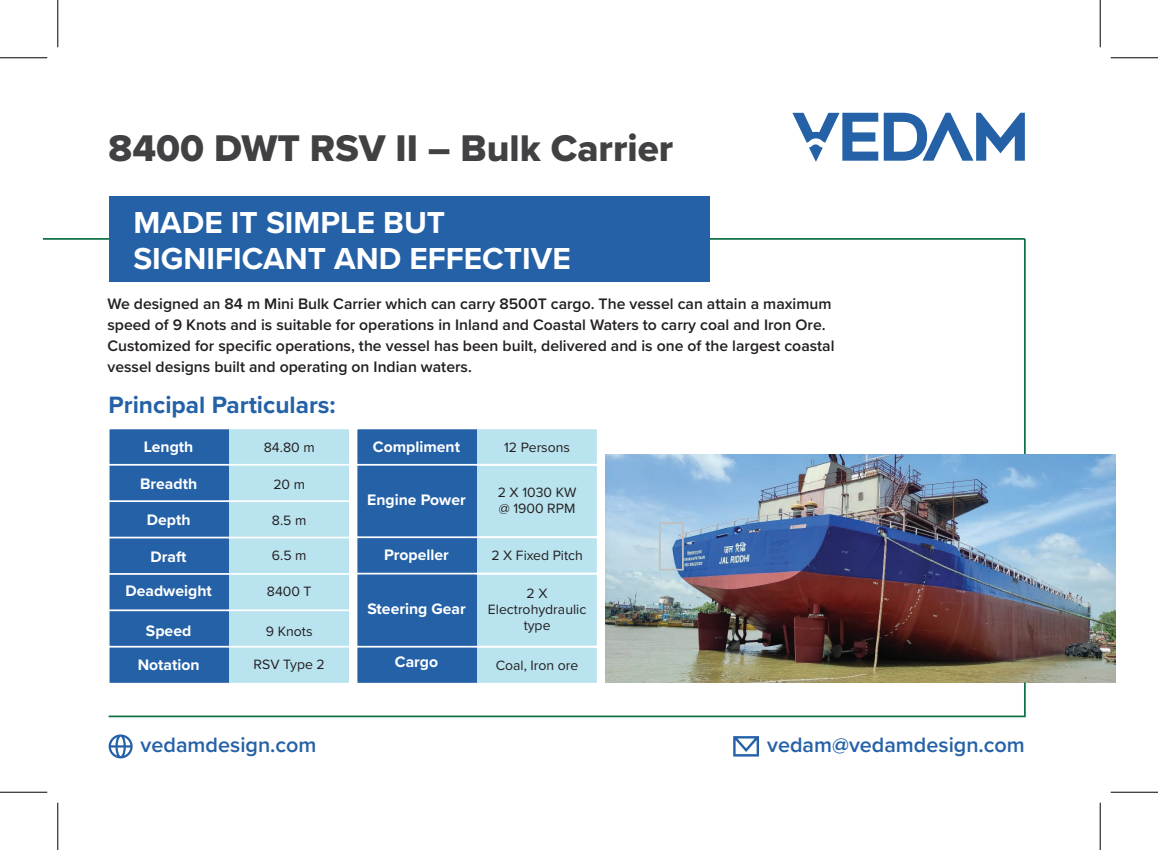
<style>
.page{position:relative;width:1158px;height:850px;background:#fff}
.page>*{position:absolute;margin:0;border:0;box-sizing:border-box;transform-origin:0 0}
.t1{font:38.5px "Proxima Nova Extrabld";color:#414042}
.t2{font:700 31.5px/35.5px "Proxima Nova";color:#fff}
.t3{font:700 24.5px "Proxima Nova";color:#2461a7}
.t4{font:600 21.53px "Proxima Nova";color:#2461a7}
.t5{font:600 15.75px/21px "Proxima Nova";color:#231f20}
.t6{font:700 15.75px/34.3px "Proxima Nova";color:#fff;text-align:center}
.t7{font:14px/15.8px "Proxima Nova";color:#231f20}
</style>
<div class="page">
<div style="left:228px;top:428px;width:122px;height:255px;background:#b9e3ef"></div>
<div style="left:476px;top:428px;width:122px;height:255px;background:#b9e3ef"></div>
<div style="left:109px;top:428px;width:119px;height:255px;background:#2461a7"></div>
<div style="left:356px;top:428px;width:120px;height:255px;background:#2461a7"></div>
<svg style="left:792px;top:113px;width:232px;height:48px"></svg>
<hr style="left:1023px;top:239px;width:2px;height:226px;background:#0f7147">
<hr style="left:43px;top:238px;width:981px;height:2px;background:#0f7147">
<img style="left:605px;top:455px;width:509px;height:227px">
<div style="left:108px;top:427px;width:242px;height:257px;border:2px solid #fff"></div>
<hr style="left:107px;top:464px;width:121px;height:1px;background:#fff">
<hr style="left:107px;top:500px;width:122px;height:2px;background:#fff">
<hr style="left:107px;top:536px;width:121px;height:2px;background:#fff">
<hr style="left:107px;top:573px;width:122px;height:2px;background:#fff">
<hr style="left:107px;top:609px;width:122px;height:2px;background:#fff">
<hr style="left:107px;top:646px;width:121px;height:1px;background:#fff">
<hr style="left:228px;top:464px;width:121px;height:1px;background:#fff">
<hr style="left:228px;top:500px;width:122px;height:2px;background:#fff">
<hr style="left:228px;top:536px;width:121px;height:2px;background:#fff">
<hr style="left:228px;top:573px;width:122px;height:2px;background:#fff">
<hr style="left:228px;top:609px;width:122px;height:2px;background:#fff">
<hr style="left:228px;top:646px;width:121px;height:1px;background:#fff">
<hr style="left:355px;top:646px;width:242px;height:1px;background:#fff">
<div style="left:355px;top:427px;width:243px;height:257px;border:2px solid #fff"></div>
<hr style="left:355px;top:464px;width:242px;height:1px;background:#fff">
<hr style="left:356px;top:536px;width:241px;height:2px;background:#fff">
<hr style="left:355px;top:573px;width:242px;height:1px;background:#fff">
<hr style="left:476px;top:646px;width:121px;height:1px;background:#fff">
<div style="left:658px;top:522px;width:25px;height:48px;border:2px solid #c0c0c0"></div>
<svg style="left:108px;top:680px;width:918px;height:38px"></svg>
<div style="left:109px;top:196px;width:600px;height:86px;background:#2461a7"></div>
<svg style="left:109px;top:734px;width:24px;height:24px"></svg>
<svg style="left:733px;top:736px;width:26px;height:20px"></svg>
<hr style="left:0;top:57px;width:47px;height:1px;background:#000">
<hr style="left:1110px;top:57px;width:47px;height:1px;background:#000">
<hr style="left:0;top:792px;width:47px;height:1px;background:#000">
<hr style="left:1110px;top:792px;width:47px;height:1px;background:#000">
<hr style="left:57px;top:0;width:1px;height:47px;background:#000">
<hr style="left:57px;top:802px;width:1px;height:48px;background:#000">
<hr style="left:1099px;top:0;width:1px;height:47px;background:#000">
<hr style="left:1099px;top:802px;width:1px;height:48px;background:#000">
<h1 class="t1" style="left:109px;top:120px;width:566px">8400 DWT RSV II – Bulk Carrier</h1>
<h2 class="t2" style="left:133px;top:204px;width:439px">MADE IT SIMPLE BUT<br>SIGNIFICANT AND EFFECTIVE</h2>
<p class="t5" style="left:107px;top:293px;width:728px">We designed an 84 m Mini Bulk Carrier which can carry 8500T cargo. The vessel can attain a maximum speed of 9 Knots and is suitable for operations in Inland and Coastal Waters to carry coal and Iron Ore.<br>Customized for specific operations, the vessel has been built, delivered and is one of the largest coastal vessel designs built and operating on Indian waters.</p>
<h3 class="t3" style="left:109px;top:386px;width:228px">Principal Particulars:</h3>
<p class="t6" style="left:373px;top:429px;width:89px">Compliment</p>
<p class="t6" style="left:367px;top:482px;width:100px">Engine Power</p>
<p class="t6" style="left:144px;top:429px;width:51px">Length</p>
<p class="t7" style="left:264px;top:439px;width:52px">84.80 m</p>
<p class="t7" style="left:273px;top:476px;width:33px">20 m</p>
<p class="t7" style="left:272px;top:512px;width:36px">8.5 m</p>
<p class="t7" style="left:272px;top:547px;width:36px">6.5 m</p>
<p class="t7" style="left:267px;top:583px;width:46px">8400 T</p>
<p class="t7" style="left:266px;top:622px;width:48px">9 Knots</p>
<p class="t7" style="left:504px;top:439px;width:67px">12 Persons</p>
<p class="t7" style="left:497px;top:484px;width:80px">2 X 1030 KW @ 1900 RPM</p>
<p class="t7" style="left:491px;top:547px;width:93px">2 X Fixed Pitch</p>
<p class="t7" style="left:488px;top:585px;width:100px;text-align:center">2 X<br>Electrohydraulic type</p>
<p class="t6" style="left:140px;top:466px;width:59px">Breadth</p>
<p class="t6" style="left:147px;top:502px;width:45px">Depth</p>
<p class="t6" style="left:125px;top:539px;width:88px">Draft<br>Deadweight</p>
<p class="t6" style="left:138px;top:613px;width:63px">Speed<br>Notation</p>
<p class="t6" style="left:384px;top:537px;width:66px">Propeller</p>
<p class="t6" style="left:367px;top:591px;width:100px">Steering Gear</p>
<p class="t6" style="left:395px;top:644px;width:45px">Cargo</p>
<p class="t7" style="left:253px;top:655px;width:73px">RSV Type 2</p>
<p class="t7" style="left:495px;top:656px;width:84px">Coal, Iron ore</p>
<h3 class="t4" style="left:141px;top:728px;width:177px">vedamdesign.com</h3>
<h3 class="t4" style="left:767px;top:728px;width:259px">vedam@vedamdesign.com</h3>
</div>
